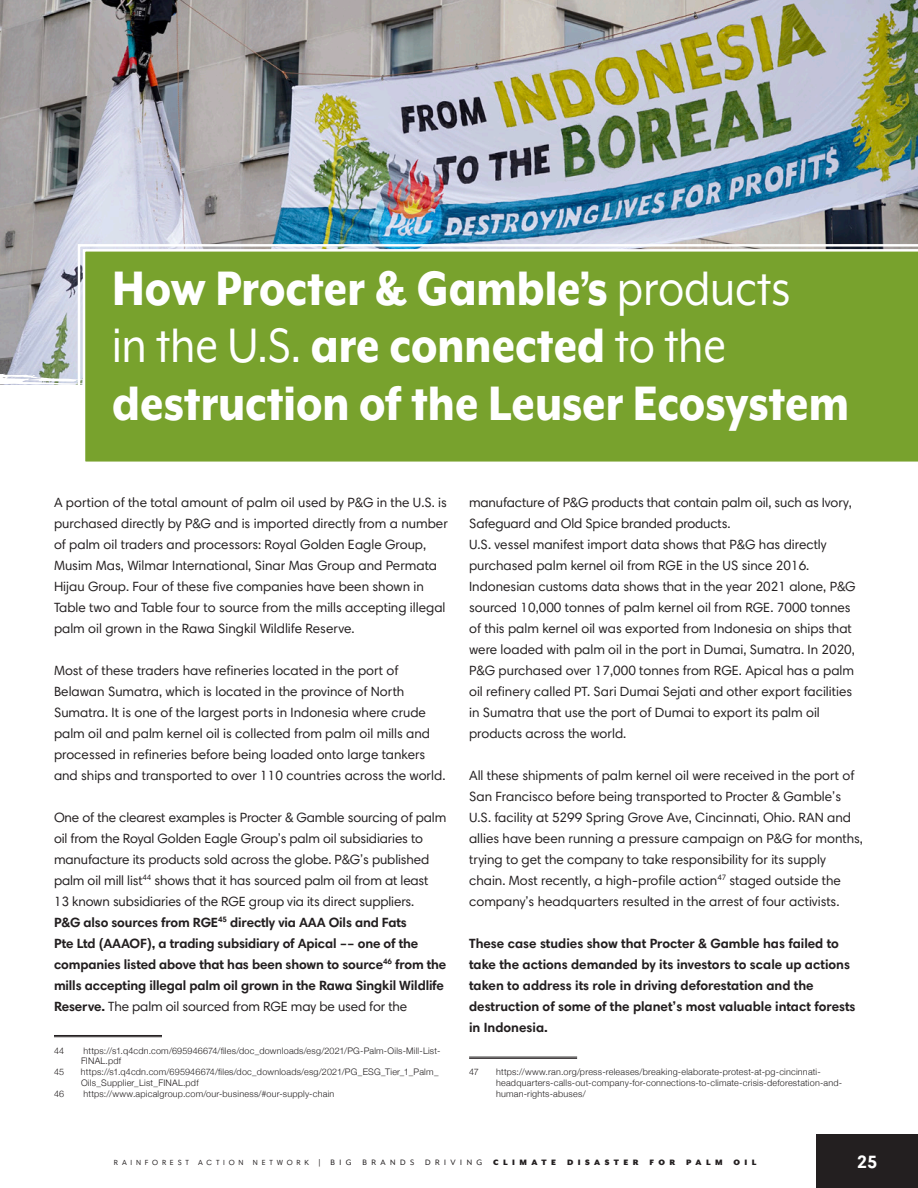
<style>
.page{position:relative;width:918px;height:1188px;background:#fff}
.page>*{position:absolute;margin:0;border:0;box-sizing:border-box;transform-origin:0 0}
.Main_Section_Headers{font:800 55.65px/57.6px "Mr Eaves XL Mod OT";color:#fff;scale:.86 1}
.t1{font:700 18px "Harmonia Sans Std";color:#fff}
.Reduced_Body_Text{font:13.5px/21px "Harmonia Sans Std";color:#231f20}
.Reduced_Body_Text-2{font:700 13.5px/21px "Harmonia Sans Std";color:#231f20}
.footers{font:300 9px/10.8px "Helvetica Neue";letter-spacing:.025em;color:#231f20}
.t2{font:900 9px "Mr Eaves XL Mod OT";letter-spacing:.5em;color:#231f20}
.t3{font:7.5px "Harmonia Sans Std";letter-spacing:.5em;color:#231f20}
.s1{font-weight:400}
.s2{font-weight:700}
.s3{font-family:"Harmonia Sans Std";font-weight:400;font-size:7.5px}
</style>
<div class="page">
<img style="left:0;top:0;width:918px;height:361px">
<svg style="left:0;top:361px;width:77px;height:24px"></svg>
<hr style="left:54px;top:1035px;width:108px;height:1px;background:#231f20">
<hr style="left:54px;top:1036px;width:108px;height:1px;background:#231f20">
<svg style="left:77px;top:243px;width:841px;height:142px"></svg>
<svg style="left:82px;top:248px;width:836px;height:214px;background:#7fa63a"></svg>
<hr style="left:469px;top:1057px;width:108px;height:1px;background:#231f20">
<hr style="left:469px;top:1058px;width:108px;height:1px;background:#231f20">
<div style="left:816px;top:1134px;width:102px;height:54px;background:#231f20"></div>
<p class="Main_Section_Headers" style="left:112px;top:259px;width:859px">How Procter &amp; Gamble’s <span class="s1">products<br>in the U.S.</span> are connected <span class="s1">to the </span>destruction of the Leuser Ecosystem</p>
<p class="Reduced_Body_Text" style="left:54px;top:492px;width:395px">A portion of the total amount of palm oil used by P&amp;G in the U.S. is purchased directly by P&amp;G and is imported directly from a number of palm oil traders and processors: Royal Golden Eagle Group, Musim Mas, Wilmar International, Sinar Mas Group and Permata Hijau Group. Four of these five companies have been shown in Table two and Table four to source from the mills accepting illegal palm oil grown in the Rawa Singkil Wildlife Reserve.</p>
<p class="Reduced_Body_Text" style="left:54px;top:660px;width:393px">Most of these traders have refineries located in the port of Belawan Sumatra, which is located in the province of North Sumatra. It is one of the largest ports in Indonesia where crude palm oil and palm kernel oil is collected from palm oil mills and processed in refineries before being loaded onto large tankers and ships and transported to over 110 countries across the world.</p>
<p class="Reduced_Body_Text" style="left:54px;top:807px;width:394px">One of the clearest examples is Procter &amp; Gamble sourcing of palm oil from the Royal Golden Eagle Group’s palm oil subsidiaries to manufacture its products sold across the globe. P&amp;G’s published palm oil mill list<sup>44</sup> shows that it has sourced palm oil from at least 13 known subsidiaries of the RGE group via its direct suppliers.<br><span class="s2">P&amp;G also sources from RGE</span><sup>45</sup> <span class="s2">directly via AAA Oils and Fats<br>Pte Ltd (AAAOF), a trading subsidiary of Apical –– one of the companies listed above that has been shown to source</span><sup>46</sup> <span class="s2">from the mills accepting illegal palm oil grown in the Rawa Singkil Wildlife Reserve.</span> The palm oil sourced from RGE may be used for the</p>
<p class="footers" style="left:54px;top:1044px;width:12px">44</p>
<p class="footers" style="left:81px;top:1044px;width:361px">https://s1.q4cdn.com/695946674/files/doc_downloads/esg/2021/PG-Palm-Oils-Mill-List-<br>FINAL.pdf</p>
<p class="footers" style="left:54px;top:1066px;width:12px">45</p>
<p class="footers" style="left:81px;top:1066px;width:359px">https://s1.q4cdn.com/695946674/files/doc_downloads/esg/2021/PG_ESG_Tier_1_Palm_<br>Oils_Supplier_List_FINAL.pdf</p>
<p class="footers" style="left:54px;top:1088px;width:12px">46</p>
<p class="footers" style="left:84px;top:1088px;width:252px">https://www.apicalgroup.com/our-business/#our-supply-chain</p>
<p class="Reduced_Body_Text" style="left:469px;top:492px;width:384px">manufacture of P&amp;G products that contain palm oil, such as Ivory,<br>Safeguard and Old Spice branded products.</p>
<p class="Reduced_Body_Text" style="left:469px;top:534px;width:388px">U.S. vessel manifest import data shows that P&amp;G has directly purchased palm kernel oil from RGE in the US since 2016.<br>Indonesian customs data shows that in the year 2021 alone, P&amp;G sourced 10,000 tonnes of palm kernel oil from RGE. 7000 tonnes of this palm kernel oil was exported from Indonesia on ships that were loaded with palm oil in the port in Dumai, Sumatra. In 2020, P&amp;G purchased over 17,000 tonnes from RGE. Apical has a palm oil refinery called PT. Sari Dumai Sejati and other export facilities in Sumatra that use the port of Dumai to export its palm oil products across the world.</p>
<p class="Reduced_Body_Text" style="left:469px;top:765px;width:395px">All these shipments of palm kernel oil were received in the port of San Francisco before being transported to Procter &amp; Gamble’s U.S. facility at 5299 Spring Grove Ave, Cincinnati, Ohio. RAN and allies have been running a pressure campaign on P&amp;G for months, trying to get the company to take responsibility for its supply chain. Most recently, a high-profile action<sup>47</sup> staged outside the company’s headquarters resulted in the arrest of four activists.</p>
<p class="Reduced_Body_Text-2" style="left:469px;top:933px;width:388px">These case studies show that Procter &amp; Gamble has failed to take the actions demanded by its investors to scale up actions taken to address its role in driving deforestation and the destruction of some of the planet’s most valuable intact forests in Indonesia.</p>
<p class="footers" style="left:469px;top:1066px;width:11px">47</p>
<p class="footers" style="left:496px;top:1066px;width:348px">https://www.ran.org/press-releases/breaking-elaborate-protest-at-pg-cincinnati&shy;headquarters-calls-out-company-for-connections-to-climate-crisis-deforestation-and&shy;human-rights-abuses/</p>
<p class="t3" style="left:114px;top:1157px;width:76px">RAINFOREST</p>
<p class="t3" style="left:198px;top:1157px;width:47px">ACTION</p>
<p class="t3" style="left:253px;top:1157px;width:57px">NETWORK</p>
<p class="t2" style="left:318px;top:1157px;width:440px"><span class="s3">|</span> <span class="s1">BIG BRANDS DRIVING</span> CLIMATE DISASTER FOR PALM OIL</p>
<h2 class="t1" style="left:857px;top:1150px;width:22px">25</h2>
</div>
